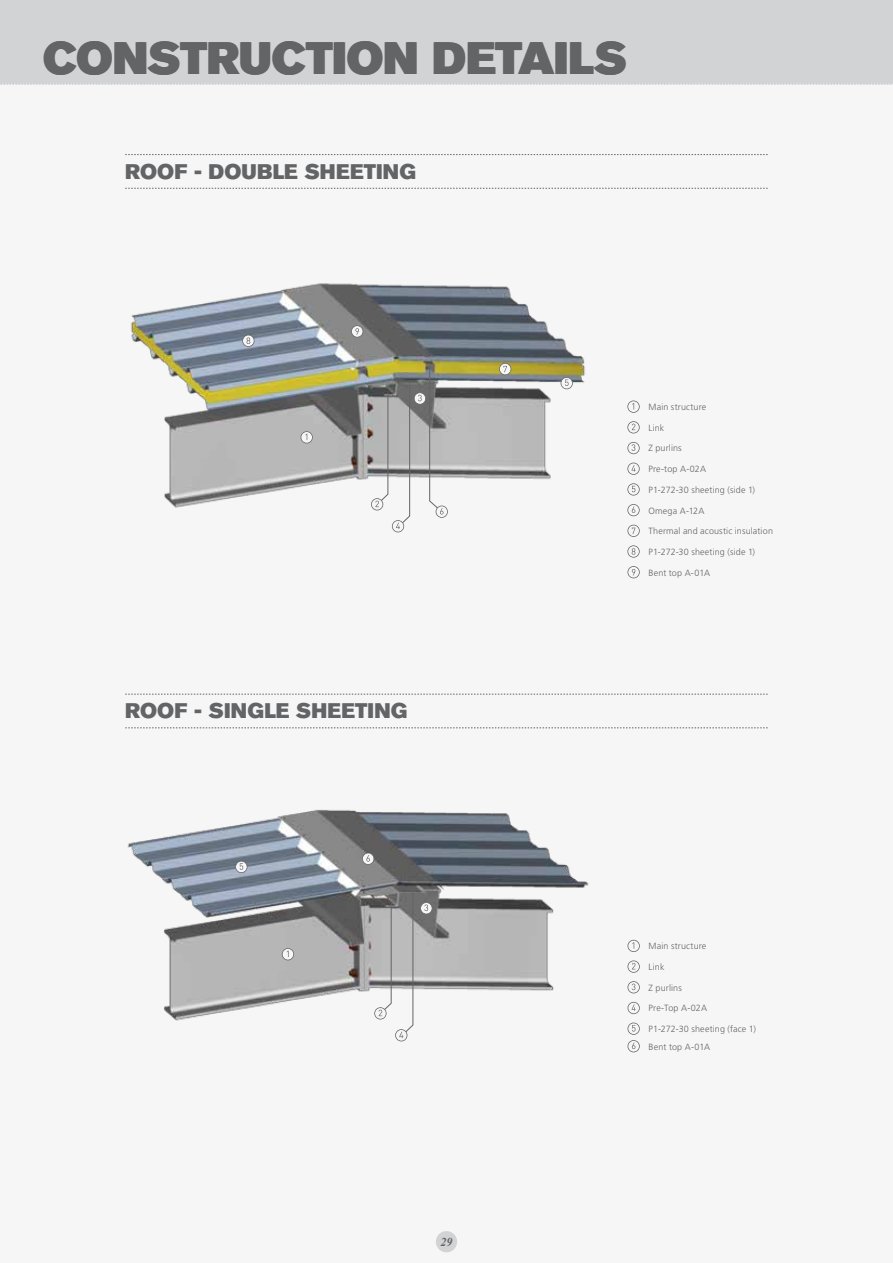
<style>
.page{position:relative;width:893px;height:1263px;background:#f6f6f6}
.page>*{position:absolute;margin:0;border:0;box-sizing:border-box;transform-origin:0 0}
.t1{font:45px "Akzidenz Grotesk BQ Super";letter-spacing:.005em;color:#636466}
.t2{font:21px "Akzidenz Grotesk BQ Super";letter-spacing:.01em;color:#636466}
.t3{font:italic 700 12px "Times New Roman";color:#636466}
.t4{font:300 9px "Frutiger LT Std";letter-spacing:.015em;color:#636466}
</style>
<div class="page">
<div style="left:436px;top:1231px;width:21px;height:21px;background:#d1d3d4;border-radius:50%"></div>
<img style="left:127px;top:809px;width:462px;height:233px">
<img style="left:131px;top:283px;width:454px;height:250px">
<div style="left:0;top:0;width:893px;height:85px;background:#d1d3d4"></div>
<svg style="left:0;top:84px;width:893px;height:1px"></svg>
<svg style="left:125px;top:188px;width:643px;height:1px"></svg>
<svg style="left:125px;top:727px;width:643px;height:1px"></svg>
<svg style="left:125px;top:154px;width:643px;height:1px"></svg>
<svg style="left:125px;top:694px;width:643px;height:1px"></svg>
<svg style="left:627px;top:400px;width:13px;height:13px"></svg>
<svg style="left:627px;top:940px;width:13px;height:12px"></svg>
<svg style="left:627px;top:421px;width:13px;height:12px"></svg>
<svg style="left:627px;top:960px;width:13px;height:13px"></svg>
<svg style="left:627px;top:442px;width:13px;height:12px"></svg>
<svg style="left:627px;top:981px;width:13px;height:12px"></svg>
<svg style="left:627px;top:463px;width:13px;height:12px"></svg>
<svg style="left:627px;top:1002px;width:13px;height:12px"></svg>
<svg style="left:627px;top:504px;width:13px;height:12px"></svg>
<svg style="left:627px;top:525px;width:13px;height:12px"></svg>
<svg style="left:627px;top:545px;width:13px;height:13px"></svg>
<svg style="left:627px;top:483px;width:13px;height:13px"></svg>
<svg style="left:627px;top:1022px;width:13px;height:30px"></svg>
<svg style="left:561px;top:377px;width:12px;height:12px"></svg>
<svg style="left:301px;top:431px;width:12px;height:12px"></svg>
<svg style="left:499px;top:363px;width:12px;height:12px"></svg>
<svg style="left:242px;top:335px;width:12px;height:12px"></svg>
<svg style="left:282px;top:948px;width:12px;height:12px"></svg>
<svg style="left:420px;top:902px;width:12px;height:12px"></svg>
<svg style="left:235px;top:861px;width:12px;height:12px"></svg>
<svg style="left:371px;top:365px;width:77px;height:167px"></svg>
<svg style="left:627px;top:566px;width:13px;height:12px"></svg>
<svg style="left:351px;top:325px;width:12px;height:13px"></svg>
<svg style="left:374px;top:890px;width:39px;height:151px"></svg>
<svg style="left:362px;top:853px;width:12px;height:12px"></svg>
<h1 class="t1" style="left:44px;top:33px;width:585px">CONSTRUCTION DETAILS</h1>
<h2 class="t2" style="left:125px;top:159px;width:292px">ROOF - DOUBLE SHEETING</h2>
<h2 class="t2" style="left:125px;top:699px;width:284px">ROOF - SINGLE SHEETING</h2>
<h3 class="t3" style="left:440px;top:1233px;width:13px">29</h3>
<p class="t4" style="left:648px;top:402px;width:59px">Main structure</p>
<p class="t4" style="left:648px;top:422px;width:17px">Link</p>
<p class="t4" style="left:648px;top:443px;width:35px">Z purlins</p>
<p class="t4" style="left:648px;top:464px;width:59px">Pre-top A-02A</p>
<p class="t4" style="left:648px;top:485px;width:108px">P1-272-30 sheeting (side 1)</p>
<p class="t4" style="left:648px;top:505px;width:58px">Omega A-12A</p>
<p class="t4" style="left:648px;top:526px;width:126px">Thermal and acoustic insulation</p>
<p class="t4" style="left:648px;top:547px;width:108px">P1-272-30 sheeting (side 1)</p>
<p class="t4" style="left:648px;top:567px;width:63px">Bent top A-01A</p>
<p class="t4" style="left:649px;top:941px;width:59px">Main structure</p>
<p class="t4" style="left:649px;top:962px;width:17px">Link</p>
<p class="t4" style="left:649px;top:982px;width:35px">Z purlins</p>
<p class="t4" style="left:649px;top:1003px;width:60px">Pre-Top A-02A</p>
<p class="t4" style="left:649px;top:1024px;width:109px">P1-272-30 sheeting (face 1)</p>
<p class="t4" style="left:649px;top:1041px;width:63px">Bent top A-01A</p>
</div>
